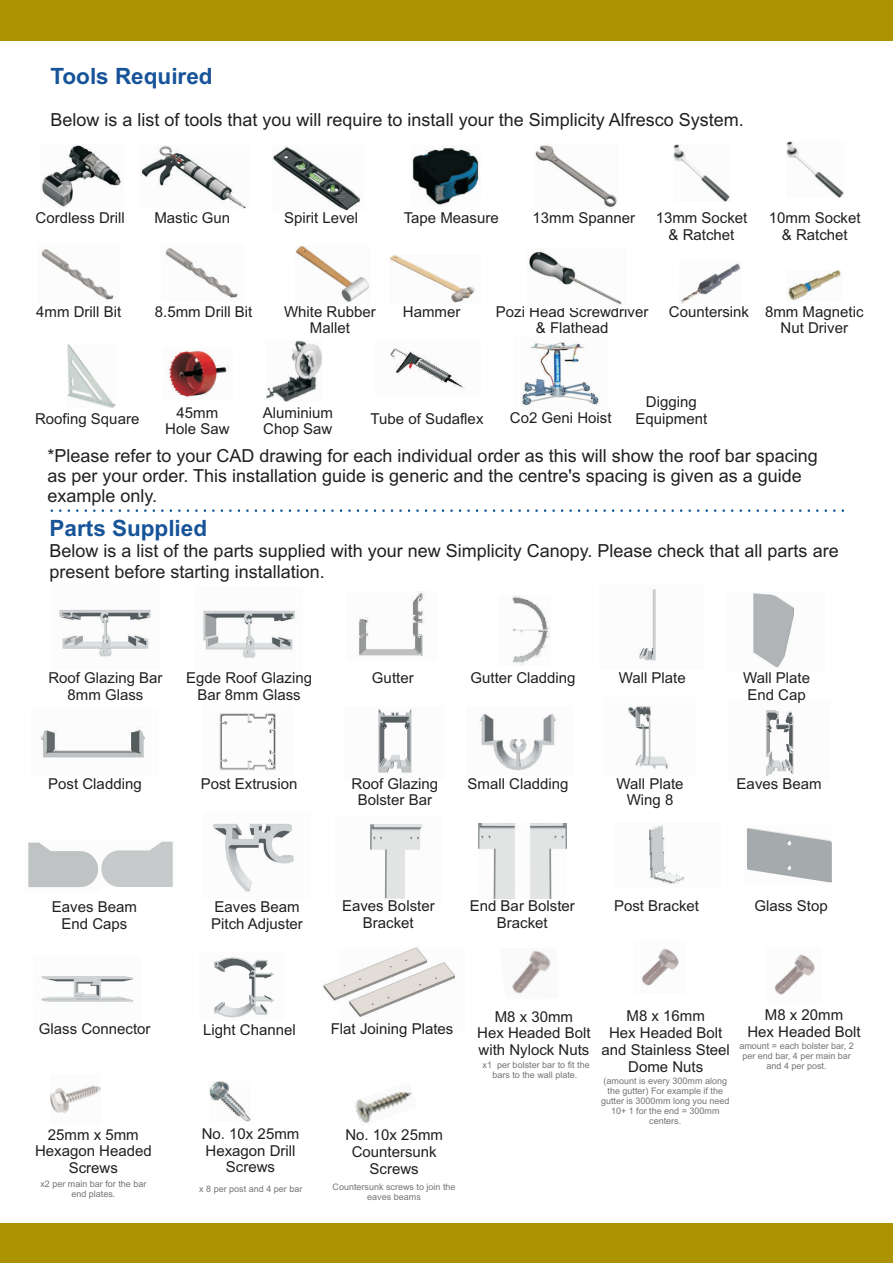
<style>
.page{position:relative;width:893px;height:1263px;background:#fff}
.page>*{position:absolute;margin:0;border:0;box-sizing:border-box;transform-origin:0 0}
.t1{font:700 22.5px "Arial";color:#165398}
.t2{font:18px/20.1px "Arial";color:#231f20}
.t3{font:15px/16.8px "Arial";color:#231f20;text-align:center}
.t4{font:9px/10.1px "Arial";color:#727576;text-align:center}
</style>
<div class="page">
<div style="left:0;top:1223px;width:893px;height:40px;background:#ac9301"></div>
<div style="left:0;top:0;width:893px;height:41px;background:#ac9301"></div>
<svg style="left:50px;top:509px;width:794px;height:3px"></svg>
<img style="left:266px;top:341px;width:56px;height:60px">
<img style="left:67px;top:344px;width:48px;height:63px">
<img style="left:411px;top:146px;width:70px;height:60px">
<img style="left:41px;top:145px;width:81px;height:63px">
<img style="left:141px;top:146px;width:107px;height:63px">
<img style="left:273px;top:145px;width:87px;height:65px">
<img style="left:534px;top:145px;width:83px;height:62px">
<img style="left:674px;top:145px;width:56px;height:56px">
<img style="left:787px;top:141px;width:56px;height:56px">
<img style="left:168px;top:350px;width:61px;height:49px">
<img style="left:59px;top:609px;width:92px;height:48px">
<img style="left:203px;top:610px;width:92px;height:48px">
<img style="left:639px;top:589px;width:17px;height:72px">
<img style="left:213px;top:823px;width:81px;height:69px">
<img style="left:378px;top:709px;width:34px;height:64px">
<img style="left:479px;top:713px;width:77px;height:58px">
<img style="left:628px;top:706px;width:40px;height:63px">
<img style="left:766px;top:710px;width:28px;height:66px">
<img style="left:41px;top:976px;width:92px;height:26px">
<img style="left:370px;top:824px;width:53px;height:75px">
<img style="left:649px;top:825px;width:36px;height:59px">
<img style="left:390px;top:348px;width:76px;height:42px">
<img style="left:753px;top:593px;width:43px;height:75px">
<img style="left:521px;top:341px;width:79px;height:66px">
<img style="left:747px;top:827px;width:84px;height:56px">
<img style="left:642px;top:948px;width:37px;height:38px">
<img style="left:210px;top:1081px;width:40px;height:41px">
<img style="left:213px;top:957px;width:61px;height:61px">
<img style="left:478px;top:823px;width:88px;height:76px">
<img style="left:774px;top:954px;width:41px;height:41px">
<img style="left:165px;top:248px;width:73px;height:50px">
<img style="left:296px;top:246px;width:73px;height:56px">
<img style="left:528px;top:251px;width:94px;height:55px">
<img style="left:390px;top:255px;width:85px;height:48px">
<img style="left:41px;top:249px;width:73px;height:51px">
<img style="left:679px;top:263px;width:62px;height:40px">
<img style="left:786px;top:271px;width:55px;height:30px">
<img style="left:355px;top:1091px;width:58px;height:34px">
<img style="left:512px;top:950px;width:39px;height:44px">
<img style="left:351px;top:962px;width:104px;height:55px">
<img style="left:323px;top:947px;width:107px;height:59px">
<img style="left:51px;top:1085px;width:49px;height:29px">
<img style="left:40px;top:726px;width:105px;height:32px">
<img style="left:219px;top:713px;width:57px;height:58px">
<img style="left:356px;top:591px;width:70px;height:66px">
<img style="left:512px;top:596px;width:39px;height:69px">
<img style="left:101px;top:841px;width:72px;height:46px">
<img style="left:28px;top:842px;width:70px;height:45px">
<h1 class="t1" style="left:50px;top:68px;width:164px">Tools Required</h1>
<p class="t2" style="left:50px;top:111px;width:695px">Below is a list of tools that you will require to install your the Simplicity Alfresco System.</p>
<p class="t3" style="left:36px;top:211px;width:91px">Cordless Drill</p>
<p class="t3" style="left:154px;top:211px;width:77px">Mastic Gun</p>
<p class="t3" style="left:284px;top:211px;width:76px">Spirit Level</p>
<p class="t3" style="left:404px;top:211px;width:97px">Tape Measure</p>
<p class="t3" style="left:532px;top:211px;width:104px">13mm Spanner</p>
<p class="t3" style="left:656px;top:211px;width:93px">13mm Socket &amp; Ratchet</p>
<p class="t3" style="left:769px;top:210px;width:93px">10mm Socket &amp; Ratchet</p>
<p class="t3" style="left:496px;top:304px;width:154px">Pozi Head Screwdriver &amp; Flathead</p>
<p class="t3" style="left:284px;top:304px;width:93px">White Rubber<br>Mallet</p>
<p class="t3" style="left:36px;top:305px;width:86px">4mm Drill Bit</p>
<p class="t3" style="left:155px;top:304px;width:99px">8.5mm Drill Bit</p>
<p class="t3" style="left:403px;top:305px;width:59px">Hammer</p>
<p class="t3" style="left:781px;top:305px;width:84px;text-align:left;text-indent:-112px">Countersink 8mm Magnetic<br>Nut Driver</p>
<p class="t3" style="left:35px;top:411px;width:106px">Roofing Square</p>
<p class="t3" style="left:165px;top:405px;width:66px">45mm<br>Hole Saw</p>
<p class="t3" style="left:263px;top:405px;width:72px;text-align:left">Aluminium<br>Chop Saw</p>
<p class="t3" style="left:371px;top:411px;width:114px">Tube of Sudaflex</p>
<p class="t3" style="left:510px;top:411px;width:103px">Co2 Geni Hoist</p>
<p class="t3" style="left:635px;top:395px;width:73px">Digging<br>Equipment</p>
<p class="t2" style="left:47px;top:447px;width:772px">*Please refer to your CAD drawing for each individual order as this will show the roof bar spacing as per your order. This installation guide is generic and the centre's spacing is given as a guide example only.</p>
<h1 class="t1" style="left:50px;top:520px;width:159px">Parts Supplied</h1>
<p class="t2" style="left:50px;top:543px;width:791px">Below is a list of the parts supplied with your new Simplicity Canopy. Please check that all parts are present before starting installation.</p>
<p class="t3" style="left:48px;top:671px;width:116px">Roof Glazing Bar<br>8mm Glass</p>
<p class="t3" style="left:186px;top:670px;width:127px">Egde Roof Glazing<br>Bar 8mm Glass</p>
<p class="t3" style="left:372px;top:671px;width:43px">Gutter</p>
<p class="t3" style="left:470px;top:671px;width:107px">Gutter Cladding</p>
<p class="t3" style="left:619px;top:671px;width:68px">Wall Plate</p>
<p class="t3" style="left:743px;top:670px;width:68px;text-align:left">Wall Plate<br>End Cap</p>
<p class="t3" style="left:352px;top:776px;width:88px">Roof Glazing<br>Bolster Bar</p>
<p class="t3" style="left:48px;top:777px;width:95px">Post Cladding</p>
<p class="t3" style="left:201px;top:776px;width:98px">Post Extrusion</p>
<p class="t3" style="left:468px;top:776px;width:102px">Small Cladding</p>
<p class="t3" style="left:617px;top:776px;width:68px">Wall Plate<br>Wing 8</p>
<p class="t3" style="left:737px;top:776px;width:87px">Eaves Beam</p>
<p class="t3" style="left:52px;top:900px;width:87px">Eaves Beam</p>
<p class="t3" style="left:754px;top:899px;width:75px">Glass Stop</p>
<p class="t3" style="left:62px;top:916px;width:67px">End Caps</p>
<p class="t3" style="left:342px;top:899px;width:94px">Eaves Bolster</p>
<p class="t3" style="left:614px;top:899px;width:87px">Post Bracket</p>
<p class="t3" style="left:363px;top:916px;width:52px">Bracket</p>
<p class="t3" style="left:470px;top:899px;width:107px">End Bar Bolster<br>Bracket</p>
<p class="t3" style="left:211px;top:899px;width:93px;text-align:left">Eaves Beam<br>Pitch Adjuster</p>
<p class="t3" style="left:39px;top:1022px;width:113px">Glass Connector</p>
<p class="t3" style="left:203px;top:1022px;width:94px">Light Channel</p>
<p class="t3" style="left:331px;top:1022px;width:124px">Flat Joining Plates</p>
<p class="t3" style="left:477px;top:1009px;width:115px">M8 x 30mm<br>Hex Headed Bolt with Nylock Nuts</p>
<p class="t4" style="left:483px;top:1060px;width:109px">x1 per bolster bar to fit the bars to the wall plate.</p>
<p class="t3" style="left:601px;top:1009px;width:130px">M8 x 16mm<br>Hex Headed Bolt and Stainless Steel<br>Dome Nuts</p>
<p class="t3" style="left:747px;top:1008px;width:115px">M8 x 20mm<br>Hex Headed Bolt</p>
<p class="t4" style="left:739px;top:1041px;width:116px">amount = each bolster bar, 2 per end bar, 4 per main bar and 4 per post.</p>
<p class="t4" style="left:601px;top:1077px;width:130px">(amount is every 300mm along the gutter) For example if the gutter is 3000mm long you need<br>10+ 1 for the end = 300mm centers.</p>
<p class="t3" style="left:35px;top:1127px;width:118px">25mm x 5mm<br>Hexagon Headed<br>Screws</p>
<p class="t3" style="left:202px;top:1126px;width:99px">No. 10x 25mm<br>Hexagon Drill<br>Screws</p>
<p class="t3" style="left:345px;top:1128px;width:99px">No. 10x 25mm<br>Countersunk<br>Screws</p>
<p class="t4" style="left:40px;top:1179px;width:108px">x2 per main bar for the bar end plates.</p>
<p class="t4" style="left:199px;top:1184px;width:105px">x 8 per post and 4 per bar</p>
<p class="t4" style="left:333px;top:1183px;width:125px">Countersunk screws to join the eaves beams</p>
</div>
